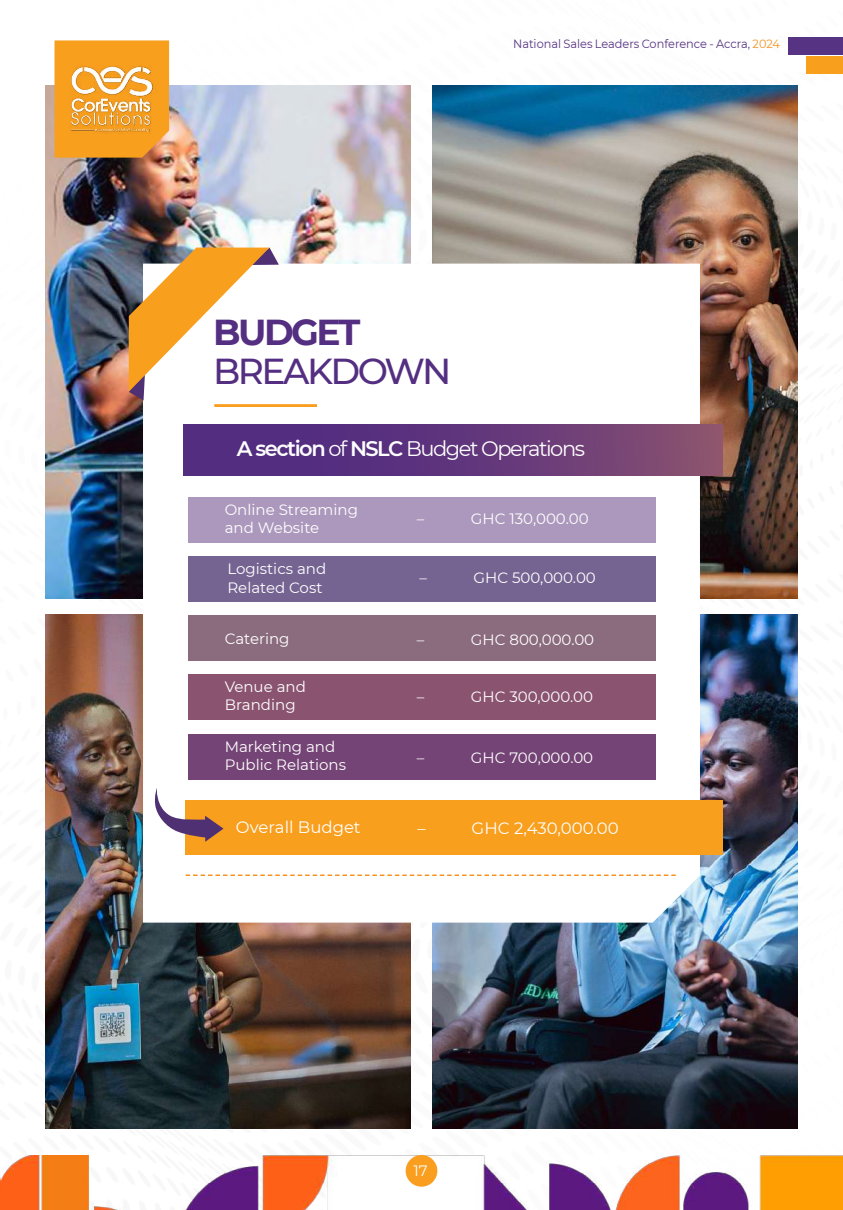
<style>
.page{position:relative;width:843px;height:1210px;background:#fff}
.page>*{position:absolute;margin:0;border:0;box-sizing:border-box;transform-origin:0 0}
.t1{font:500 36px "Montserrat";letter-spacing:-.07em;color:#542e81}
.t2{font:700 36px "Montserrat";letter-spacing:-.07em;color:#542e81}
.t3{font:21px "Montserrat";letter-spacing:-.07em;color:#fff}
.t4{font:16.5px "Montserrat";color:#fff}
.t5{font:15px/18px "Montserrat";color:#fff}
.t6{font:12px "Montserrat";color:#573383;scale:.94 1}
.s1{color:#563483}
.s2{color:#ef9625}
.s3{font-weight:600}
</style>
<div class="page">
<img style="left:0;top:1155px;width:842px;height:55px">
<div style="left:405px;top:1155px;width:32px;height:31px;background:#f99e1e;border-radius:50%"></div>
<div style="left:788px;top:37px;width:54px;height:17px;background:#573383"></div>
<div style="left:806px;top:56px;width:36px;height:18px;background:#f99f1e"></div>
<img style="left:45px;top:86px;width:365px;height:513px">
<img style="left:432px;top:86px;width:365px;height:513px">
<img style="left:45px;top:615px;width:365px;height:513px">
<img style="left:432px;top:615px;width:365px;height:513px">
<svg style="left:143px;top:264px;width:556px;height:658px"></svg>
<div style="left:183px;top:425px;width:539px;height:50px;background:linear-gradient(to right,#472484,#834d72)"></div>
<svg style="left:129px;top:248px;width:150px;height:152px"></svg>
<svg style="left:54px;top:40px;width:115px;height:118px"></svg>
<img style="left:66px;top:55px;width:91px;height:88px">
<div style="left:188px;top:497px;width:467px;height:46px;background:#ac98bd"></div>
<div style="left:188px;top:556px;width:467px;height:46px;background:#756492"></div>
<div style="left:188px;top:615px;width:467px;height:46px;background:#8b6b7e"></div>
<div style="left:188px;top:674px;width:467px;height:46px;background:#8a5470"></div>
<div style="left:188px;top:734px;width:467px;height:45px;background:#754476"></div>
<svg style="left:185px;top:874px;width:490px;height:2px"></svg>
<div style="left:185px;top:800px;width:537px;height:54px;background:#f99f1e"></div>
<svg style="left:154px;top:788px;width:69px;height:54px"></svg>
<div style="left:214px;top:404px;width:103px;height:3px;border:2px solid #f99e1e"></div>
<p class="t6" style="left:513px;top:36px;width:285px">National Sales Leaders Conference <span class="s1">- Accra,</span> <span class="s2">2024</span></p>
<h1 class="t2" style="left:213px;top:306px;width:149px">BUDGET</h1>
<h1 class="t1" style="left:213px;top:346px;width:240px">BREAKDOWN</h1>
<h2 class="t3" style="left:237px;top:434px;width:350px"><span class="s3">A section</span> of <span class="s3">NSLC</span> Budget Operations</h2>
<p class="t5" style="left:225px;top:500px;width:135px">Online Streaming and Website</p>
<p class="t5" style="left:227px;top:558px;width:100px;line-height:19.5px">Logistics and<br>Related Cost</p>
<p class="t5" style="left:417px;top:509px;width:9px">–</p>
<p class="t5" style="left:471px;top:509px;width:119px">GHC 130,000.00</p>
<p class="t5" style="left:419px;top:568px;width:9px">–</p>
<p class="t5" style="left:473px;top:568px;width:124px">GHC 500,000.00</p>
<p class="t5" style="left:225px;top:629px;width:66px">Catering</p>
<p class="t5" style="left:417px;top:629px;width:9px">–</p>
<p class="t5" style="left:471px;top:629px;width:125px">GHC 800,000.00</p>
<p class="t5" style="left:225px;top:677px;width:83px">Venue and<br>Branding</p>
<p class="t5" style="left:225px;top:737px;width:123px">Marketing and<br>Public Relations</p>
<p class="t5" style="left:417px;top:687px;width:9px">–</p>
<p class="t5" style="left:471px;top:687px;width:124px">GHC 300,000.00</p>
<p class="t5" style="left:417px;top:748px;width:9px">–</p>
<p class="t5" style="left:471px;top:748px;width:124px">GHC 700,000.00</p>
<p class="t4" style="left:236px;top:816px;width:126px">Overall Budget</p>
<p class="t4" style="left:417px;top:816px;width:10px">–</p>
<p class="t4" style="left:471px;top:816px;width:148px">GHC 2,430,000.00</p>
<p class="t5" style="left:413px;top:1161px;width:16px">17</p>
</div>
